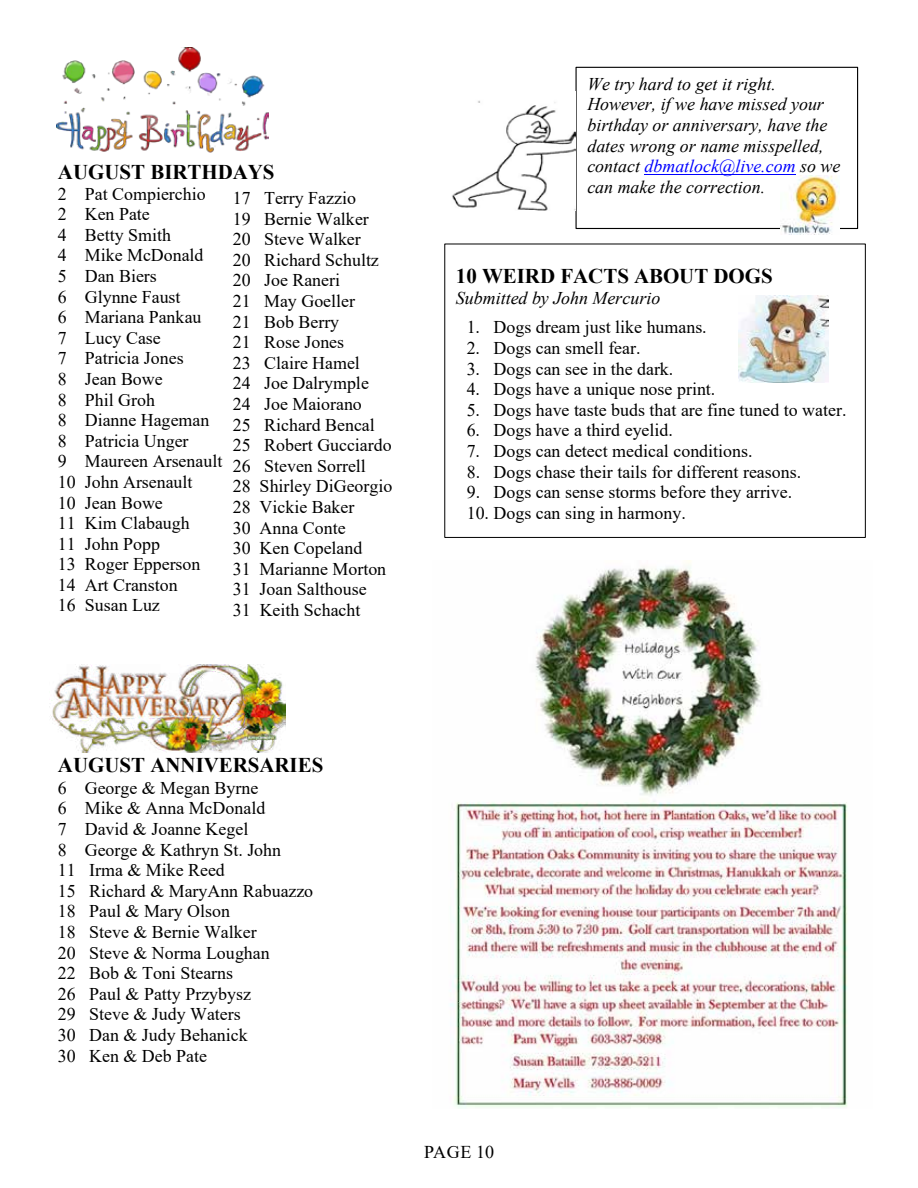
<style>
.page{position:relative;width:918px;height:1188px;background:#fff}
.page>*{position:absolute;margin:0;border:0;box-sizing:border-box;transform-origin:0 0}
.t1{font:700 21px "Times New Roman";color:#000}
.t2{font:18px "Times New Roman";color:#000}
.t3{font:italic 18px "Times New Roman";color:#000}
.t4{font:17.85px/20.5px "Times New Roman";color:#000}
.t5{font:italic 17.85px/20.5px "Times New Roman";color:#000}
.s1{color:#00f}
</style>
<div class="page">
<img style="left:56px;top:47px;width:212px;height:106px">
<img style="left:49px;top:664px;width:237px;height:88px">
<img style="left:445px;top:250px;width:420px;height:282px">
<img style="left:738px;top:295px;width:90px;height:87px">
<div style="left:576px;top:67px;width:282px;height:162px;border:1px solid #000"></div>
<img style="left:577px;top:73px;width:280px;height:150px">
<hr style="left:644px;top:174px;width:152px;height:1px;background:#00f">
<img style="left:452px;top:100px;width:123px;height:111px">
<img style="left:780px;top:176px;width:59px;height:58px">
<img style="left:450px;top:560px;width:398px;height:548px">
<p class="t1" style="left:58px;top:156px;width:218px">AUGUST BIRTHDAYS</p>
<p class="t4" style="left:58px;top:183px;width:166px">2 Pat Compierchio<br>2 Ken Pate<br>4 Betty Smith<br>4 Mike McDonald<br>5 Dan Biers<br>6 Glynne Faust<br>6 Mariana Pankau<br>7 Lucy Case<br>7 Patricia Jones<br>8 Jean Bowe<br>8 Phil Groh<br>8 Dianne Hageman<br>8 Patricia Unger<br>9 Maureen Arsenault<br>10 John Arsenault<br>10 Jean Bowe<br>11 Kim Clabaugh<br>11 John Popp<br>13 Roger Epperson<br>14 Art Cranston<br>16 Susan Luz</p>
<p class="t4" style="left:233px;top:187px;width:161px">17 Terry Fazzio<br>19 Bernie Walker<br>20 Steve Walker<br>20 Richard Schultz<br>20 Joe Raneri<br>21 May Goeller<br>21 Bob Berry<br>21 Rose Jones<br>23 Claire Hamel<br>24 Joe Dalrymple<br>24 Joe Maiorano<br>25 Richard Bencal<br>25 Robert Gucciardo<br>26 Steven Sorrell<br>28 Shirley DiGeorgio<br>28 Vickie Baker<br>30 Anna Conte<br>30 Ken Copeland<br>31 Marianne Morton<br>31 Joan Salthouse<br>31 Keith Schacht</p>
<p class="t5" style="left:587px;top:73px;width:190px">We try hard to get it right.</p>
<p class="t3" style="left:587px;top:92px;width:238px">However, if we have missed your</p>
<p class="t5" style="left:587px;top:114px;width:255px">birthday or anniversary, have the dates wrong or name misspelled, contact <span class="s1">dbmatlock@live.com</span> so we can make the correction.</p>
<p class="t1" style="left:456px;top:261px;width:318px">10 WEIRD FACTS ABOUT DOGS</p>
<p class="t5" style="left:456px;top:287px;width:206px">Submitted by John Mercurio</p>
<p class="t4" style="left:467px;top:317px;width:242px">1. Dogs dream just like humans.</p>
<p class="t4" style="left:467px;top:337px;width:175px">2. Dogs can smell fear.</p>
<p class="t2" style="left:467px;top:356px;width:208px">3. Dogs can see in the dark.</p>
<p class="t4" style="left:467px;top:378px;width:250px">4. Dogs have a unique nose print.</p>
<p class="t4" style="left:467px;top:399px;width:381px">5. Dogs have taste buds that are fine tuned to water.</p>
<p class="t4" style="left:467px;top:420px;width:208px">6. Dogs have a third eyelid.</p>
<p class="t4" style="left:467px;top:440px;width:287px">7. Dogs can detect medical conditions.</p>
<p class="t4" style="left:467px;top:461px;width:336px">8. Dogs chase their tails for different reasons.</p>
<p class="t4" style="left:467px;top:481px;width:327px">9. Dogs can sense storms before they arrive.</p>
<p class="t4" style="left:467px;top:502px;width:221px">10. Dogs can sing in harmony.</p>
<p class="t1" style="left:58px;top:750px;width:267px">AUGUST ANNIVERSARIES</p>
<p class="t4" style="left:58px;top:777px;width:257px">6 George &amp; Megan Byrne<br>6 Mike &amp; Anna McDonald<br>7 David &amp; Joanne Kegel<br>8 George &amp; Kathryn St. John<br>11 Irma &amp; Mike Reed<br>15 Richard &amp; MaryAnn Rabuazzo<br>18 Paul &amp; Mary Olson<br>18 Steve &amp; Bernie Walker<br>20 Steve &amp; Norma Loughan<br>22 Bob &amp; Toni Stearns<br>26 Paul &amp; Patty Przybysz<br>29 Steve &amp; Judy Waters<br>30 Dan &amp; Judy Behanick<br>30 Ken &amp; Deb Pate</p>
<p class="t2" style="left:424px;top:1139px;width:72px">PAGE 10</p>
</div>
